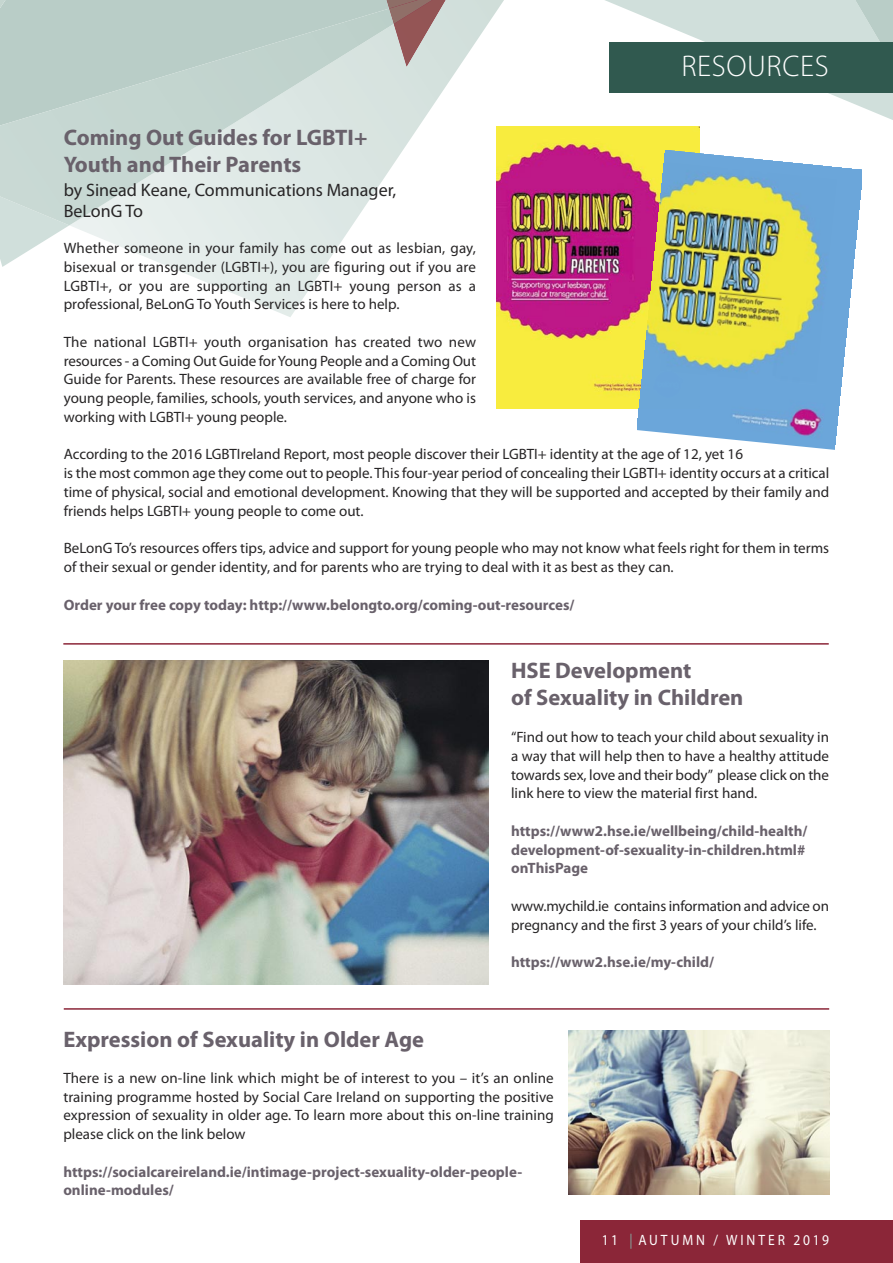
<style>
.page{position:relative;width:893px;height:1263px;background:#fff}
.page>*{position:absolute;margin:0;border:0;box-sizing:border-box;transform-origin:0 0}
.t1{font:300 30px "Myriad Pro";letter-spacing:.02em;color:#fff}
.t2{font:700 22.5px "Myriad Pro";color:#69616b}
.t3{font:18px "Myriad Pro";color:#272526}
.t4{font:15px/18.8px "Myriad Pro";color:#272526;text-align:justify}
.t5{font:700 15px/18.8px "Myriad Pro";color:#69616b}
.t6{font:15px "Myriad Pro";letter-spacing:.22em;color:#fff;scale:.9 1}
.s1{color:#84a79f}
</style>
<div class="page">
<svg style="left:561px;top:0;width:332px;height:127px"></svg>
<svg style="left:69px;top:0;width:446px;height:317px"></svg>
<svg style="left:0;top:225px;width:69px;height:42px"></svg>
<svg style="left:59px;top:0;width:397px;height:136px"></svg>
<svg style="left:0;top:0;width:59px;height:9px"></svg>
<svg style="left:0;top:9px;width:394px;height:216px;background:#cbdad6"></svg>
<svg style="left:380px;top:0;width:79px;height:67px;background:#b9adaa"></svg>
<div style="left:580px;top:1220px;width:313px;height:43px;background:#8b2638"></div>
<div style="left:610px;top:43px;width:283px;height:50px;background:#30594f"></div>
<img style="left:496px;top:127px;width:204px;height:281px">
<img style="left:638px;top:150px;width:224px;height:300px">
<hr style="left:64px;top:1008px;width:765px;height:2px;background:#8b2638">
<img style="left:569px;top:1031px;width:260px;height:163px">
<hr style="left:63px;top:643px;width:766px;height:2px;background:#8b2638">
<img style="left:64px;top:661px;width:424px;height:324px">
<p class="t1" style="left:681px;top:48px;width:149px">RESOURCES</p>
<p class="t2" style="left:64px;top:129px;width:305px">Coming Out Guides for LGBTI+</p>
<p class="t2" style="left:64px;top:156px;width:239px">Youth and Their Parents</p>
<p class="t3" style="left:64px;top:183px;width:334px">by Sinead Keane, Communications Manager,</p>
<p class="t3" style="left:64px;top:204px;width:81px">BeLonG To</p>
<p class="t4" style="left:64px;top:240px;width:414px">Whether someone in your family has come out as lesbian, gay, bisexual or transgender (LGBTI+), you are figuring out if you are LGBTI+, or you are supporting an LGBTI+ young person as a professional, BeLonG To Youth Services is here to help.</p>
<p class="t4" style="left:64px;top:334px;width:414px">The national LGBTI+ youth organisation has created two new resources - a Coming Out Guide for Young People and a Coming Out Guide for Parents. These resources are available free of charge for young people, families, schools, youth services, and anyone who is working with LGBTI+ young people.</p>
<p class="t4" style="left:64px;top:446px;width:767px;text-align:left">According to the 2016 LGBTIreland Report, most people discover their LGBTI+ identity at the age of 12, yet 16<br>is the most common age they come out to people. This four-year period of concealing their LGBTI+ identity occurs at a critical time of physical, social and emotional development. Knowing that they will be supported and accepted by their family and friends helps LGBTI+ young people to come out.</p>
<p class="t4" style="left:64px;top:540px;width:767px">BeLonG To’s resources offers tips, advice and support for young people who may not know what feels right for them in terms of their sexual or gender identity, and for parents who are trying to deal with it as best as they can.</p>
<p class="t5" style="left:64px;top:596px;width:512px">Order your free copy today: http://www.belongto.org/coming-out-resources/</p>
<p class="t2" style="left:511px;top:661px;width:182px">HSE Development</p>
<p class="t2" style="left:511px;top:688px;width:234px">of Sexuality in Children</p>
<p class="t4" style="left:511px;top:729px;width:319px">“Find out how to teach your child about sexuality in a way that will help then to have a healthy attitude towards sex, love and their body” please click on the link here to view the material first hand.</p>
<p class="t5" style="left:511px;top:823px;width:298px">https://www2.hse.ie/wellbeing/child-health/ development-of-sexuality-in-children.html#</p>
<p class="t5" style="left:511px;top:860px;width:79px">onThisPage</p>
<p class="t4" style="left:511px;top:898px;width:319px">www.mychild.ie contains information and advice on pregnancy and the first 3 years of your child’s life.</p>
<p class="t5" style="left:511px;top:954px;width:204px">https://www2.hse.ie/my-child/</p>
<p class="t2" style="left:63px;top:1031px;width:362px">Expression of Sexuality in Older Age</p>
<p class="t4" style="left:63px;top:1070px;width:492px">There is a new on-line link which might be of interest to you – it’s an online training programme hosted by Social Care Ireland on supporting the positive expression of sexuality in older age. To learn more about this on-line training please click on the link below</p>
<p class="t5" style="left:63px;top:1163px;width:460px">https://socialcareireland.ie/intimage-project-sexuality-older-people&shy;online-modules/</p>
<p class="t6" style="left:602px;top:1235px;width:254px">11 <span class="s1">|</span> AUTUMN / WINTER 2019</p>
</div>
